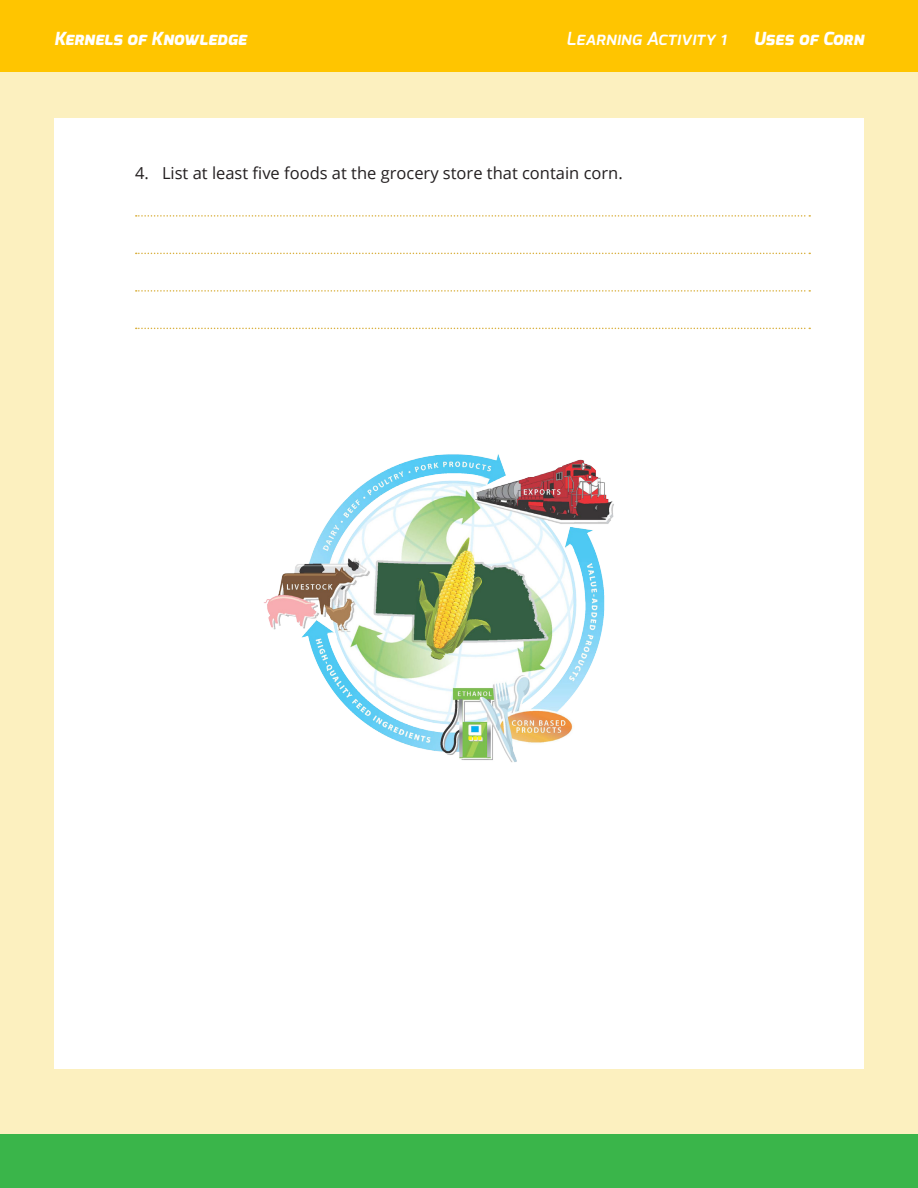
<style>
.page{position:relative;width:918px;height:1188px;background:#fcf0bf}
.page>*{position:absolute;margin:0;border:0;box-sizing:border-box;transform-origin:0 0}
.t1{font:italic 800 18px "Exo";color:#fff}
.t2{font:italic 600 18px "Exo";color:#fff}
.t3{font:16.5px "Open Sans";color:#231f20}
</style>
<div class="page">
<div style="left:54px;top:119px;width:810px;height:950px;background:#fff"></div>
<div style="left:0;top:1134px;width:918px;height:54px;background:#3ab54a"></div>
<div style="left:0;top:0;width:918px;height:72px;background:#ffc500"></div>
<img style="left:264px;top:454px;width:350px;height:308px">
<svg style="left:136px;top:215px;width:674px;height:2px"></svg>
<svg style="left:136px;top:253px;width:674px;height:1px"></svg>
<svg style="left:136px;top:290px;width:674px;height:2px"></svg>
<svg style="left:136px;top:328px;width:674px;height:1px"></svg>
<p class="t1" style="left:54px;top:27px;width:194px">Kernels of Knowledge</p>
<p class="t2" style="left:566px;top:27px;width:162px">Learning Activity 1</p>
<p class="t1" style="left:753px;top:27px;width:112px">Uses of Corn</p>
<p class="t3" style="left:135px;top:162px;width:489px">4. List at least five foods at the grocery store that contain corn.</p>
</div>
